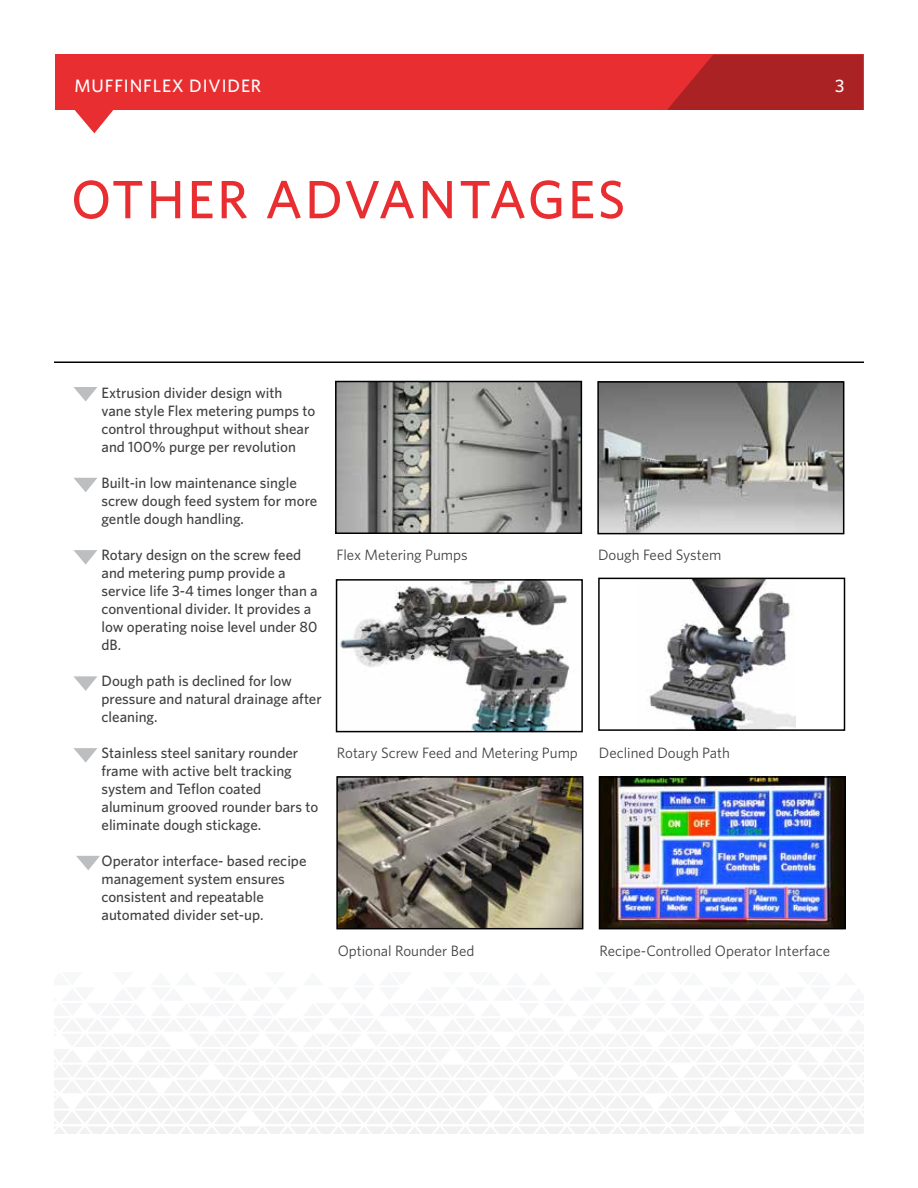
<style>
.page{position:relative;width:918px;height:1188px;background:#fff}
.page>*{position:absolute;margin:0;border:0;box-sizing:border-box;transform-origin:0 0}
.t1{font:500 54px "Whitney";letter-spacing:.05em;color:#e92e31}
.t2{font:500 18px "Whitney";letter-spacing:.05em;color:#fff}
.t3{font:500 15px/18px "Whitney";color:#414042}
.t4{font:15px "Whitney";color:#414042}
</style>
<div class="page">
<div style="left:55px;top:54px;width:808px;height:56px;background:#e92e31"></div>
<svg style="left:667px;top:55px;width:196px;height:55px;background:#b22325"></svg>
<svg style="left:74px;top:110px;width:40px;height:23px"></svg>
<hr style="left:54px;top:362px;width:810px;height:1px;background:#000">
<img style="left:600px;top:384px;width:241px;height:147px">
<div style="left:597px;top:381px;width:247px;height:153px;border:2px solid #000"></div>
<img style="left:649px;top:581px;width:147px;height:147px">
<div style="left:598px;top:578px;width:247px;height:153px;border:2px solid #000"></div>
<img style="left:339px;top:582px;width:231px;height:147px">
<div style="left:336px;top:579px;width:247px;height:153px;border:2px solid #000"></div>
<img style="left:338px;top:384px;width:241px;height:147px">
<div style="left:335px;top:381px;width:247px;height:153px;border:2px solid #000"></div>
<svg style="left:73px;top:387px;width:24px;height:15px"></svg>
<svg style="left:74px;top:478px;width:23px;height:14px"></svg>
<svg style="left:73px;top:550px;width:24px;height:15px"></svg>
<svg style="left:73px;top:748px;width:24px;height:15px"></svg>
<svg style="left:73px;top:676px;width:24px;height:15px"></svg>
<img style="left:602px;top:779px;width:241px;height:147px">
<div style="left:599px;top:776px;width:247px;height:153px;border:2px solid #000"></div>
<img style="left:339px;top:779px;width:241px;height:147px">
<div style="left:336px;top:776px;width:247px;height:153px;border:2px solid #000"></div>
<svg style="left:76px;top:856px;width:24px;height:14px"></svg>
<p class="t2" style="left:75px;top:75px;width:188px">MUFFINFLEX DIVIDER</p>
<p class="t2" style="left:835px;top:75px;width:11px">3</p>
<h1 class="t1" style="left:71px;top:167px;width:556px">OTHER ADVANTAGES</h1>
<p class="t3" style="left:102px;top:384px;width:215px">Extrusion divider design with vane style Flex metering pumps to control throughput without shear and 100% purge per revolution</p>
<p class="t3" style="left:102px;top:474px;width:217px">Built-in low maintenance single screw dough feed system for more gentle dough handling.</p>
<p class="t3" style="left:102px;top:546px;width:218px">Rotary design on the screw feed and metering pump provide a service life 3-4 times longer than a conventional divider. It provides a low operating noise level under 80 dB.</p>
<p class="t3" style="left:102px;top:672px;width:222px">Dough path is declined for low pressure and natural drainage after cleaning.</p>
<p class="t3" style="left:102px;top:744px;width:218px">Stainless steel sanitary rounder frame with active belt tracking system and Teflon coated aluminum grooved rounder bars to eliminate dough stickage.</p>
<p class="t3" style="left:102px;top:852px;width:207px">Operator interface- based recipe management system ensures consistent and repeatable automated divider set-up.</p>
<p class="t4" style="left:336px;top:546px;width:133px">Flex Metering Pumps</p>
<p class="t4" style="left:598px;top:546px;width:125px">Dough Feed System</p>
<p class="t4" style="left:337px;top:744px;width:243px">Rotary Screw Feed and Metering Pump</p>
<p class="t4" style="left:599px;top:744px;width:133px">Declined Dough Path</p>
<p class="t4" style="left:338px;top:942px;width:138px">Optional Rounder Bed</p>
<p class="t4" style="left:599px;top:942px;width:232px">Recipe-Controlled Operator Interface</p>
</div>
